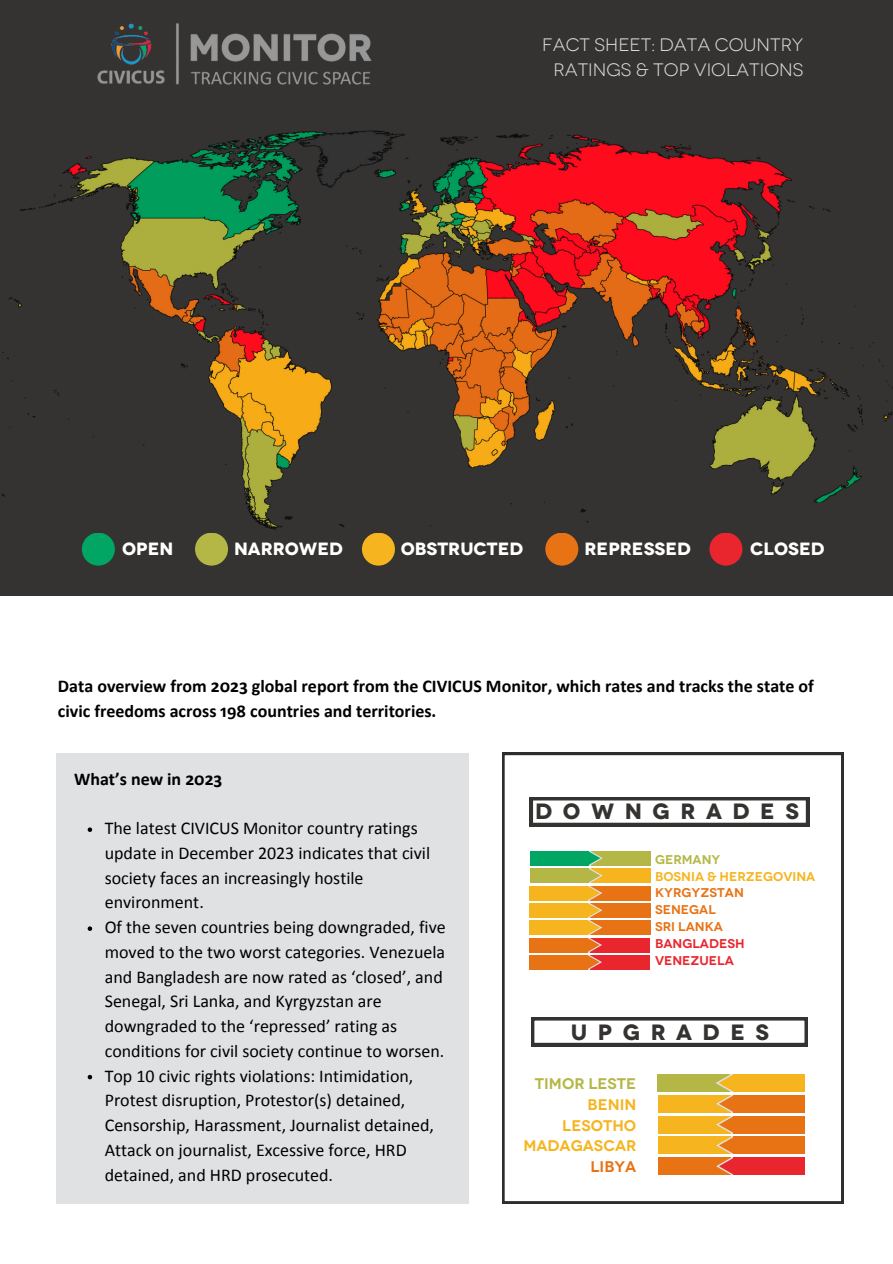
<style>
.page{position:relative;width:893px;height:1264px;background:#fff}
.page>*{position:absolute;margin:0;border:0;box-sizing:border-box;transform-origin:0 0}
.t1{font:700 22.05px "Novecentowide";letter-spacing:.475em;color:#343332}
.t2{font:18px/24.8px "Calibri";color:#000}
.t3{font:700 18px/24.8px "Calibri";color:#000}
.t4{font:18px "Novecentowide";color:#d9d9d9}
.t5{font:700 17.7px "Novecentowide";color:#fff}
.t6{font:600 15.45px "Novecentowide";color:#f6b41f}
.t7{font:600 15.45px "Novecentowide";color:#b4b746}
.t8{font:600 15.45px "Novecentowide";color:#e87315}
.t9{font:600 12.75px "Novecentowide";color:#e87315}
.t10{font:600 12.75px "Novecentowide";color:#e9252d}
.t11{font:600 12.75px "Novecentowide";color:#f6b41f}
.t12{font:600 12.75px "Novecentowide";color:#b4b746}
</style>
<div class="page">
<div style="left:0;top:0;width:892px;height:595px;background:#343332"></div>
<img style="left:97px;top:23px;width:275px;height:62px">
<img style="left:1px;top:130px;width:891px;height:400px">
<svg style="left:502px;top:753px;width:341px;height:450px"></svg>
<svg style="left:529px;top:797px;width:280px;height:29px"></svg>
<svg style="left:531px;top:1017px;width:276px;height:29px"></svg>
<div style="left:57px;top:753px;width:412px;height:450px;background:#e0e1e2"></div>
<svg style="left:88px;top:827px;width:4px;height:5px"></svg>
<svg style="left:88px;top:926px;width:4px;height:4px"></svg>
<svg style="left:88px;top:1074px;width:4px;height:5px"></svg>
<div style="left:664px;top:503px;width:228px;height:34px;background:#343332"></div>
<div style="left:82px;top:532px;width:33px;height:33px;background:#01a664;border-radius:50%"></div>
<div style="left:195px;top:532px;width:33px;height:33px;background:#b4b746;border-radius:50%"></div>
<div style="left:362px;top:532px;width:33px;height:33px;background:#f6b41f;border-radius:50%"></div>
<div style="left:545px;top:532px;width:33px;height:33px;background:#e87315;border-radius:50%"></div>
<div style="left:709px;top:532px;width:33px;height:33px;background:#e9252d;border-radius:50%"></div>
<div style="left:588px;top:851px;width:62px;height:14px;background:#b4b746"></div>
<div style="left:530px;top:851px;width:58px;height:14px;background:#01a664"></div>
<div style="left:588px;top:868px;width:62px;height:14px;background:#f6b41f"></div>
<div style="left:530px;top:868px;width:58px;height:14px;background:#b4b746"></div>
<div style="left:588px;top:886px;width:62px;height:14px;background:#e87315"></div>
<div style="left:529px;top:886px;width:59px;height:14px;background:#f6b41f"></div>
<div style="left:588px;top:903px;width:62px;height:14px;background:#e87315"></div>
<div style="left:529px;top:903px;width:59px;height:14px;background:#f6b41f"></div>
<div style="left:588px;top:920px;width:62px;height:14px;background:#e87315"></div>
<div style="left:529px;top:920px;width:59px;height:14px;background:#f6b41f"></div>
<div style="left:587px;top:937px;width:62px;height:15px;background:#e9252d"></div>
<div style="left:529px;top:937px;width:58px;height:15px;background:#e87315"></div>
<div style="left:587px;top:955px;width:62px;height:14px;background:#e9252d"></div>
<svg style="left:587px;top:851px;width:15px;height:118px"></svg>
<div style="left:529px;top:955px;width:58px;height:14px;background:#e87315"></div>
<div style="left:657px;top:1074px;width:76px;height:17px;background:#b4b746"></div>
<div style="left:733px;top:1074px;width:71px;height:17px;background:#f6b41f"></div>
<div style="left:657px;top:1136px;width:76px;height:18px;background:#f6b41f"></div>
<div style="left:733px;top:1136px;width:71px;height:18px;background:#e87315"></div>
<div style="left:657px;top:1157px;width:76px;height:17px;background:#e87315"></div>
<div style="left:733px;top:1157px;width:71px;height:17px;background:#e9252d"></div>
<div style="left:657px;top:1115px;width:76px;height:18px;background:#f6b41f"></div>
<div style="left:733px;top:1115px;width:71px;height:18px;background:#e87315"></div>
<div style="left:657px;top:1095px;width:76px;height:17px;background:#f6b41f"></div>
<svg style="left:715px;top:1074px;width:19px;height:100px"></svg>
<div style="left:733px;top:1095px;width:71px;height:17px;background:#e87315"></div>
<p class="t4" style="left:542px;top:32px;width:262px">FACT SHEET: DATA COUNTRY</p>
<p class="t4" style="left:553px;top:57px;width:251px">RATINGS &amp; TOP VIOLATIONS</p>
<p class="t5" style="left:122px;top:537px;width:53px">OPEN</p>
<p class="t5" style="left:234px;top:537px;width:110px">NARROWED</p>
<p class="t5" style="left:401px;top:537px;width:124px">OBSTRUCTED</p>
<p class="t5" style="left:584px;top:537px;width:108px">REPRESSED</p>
<p class="t5" style="left:750px;top:537px;width:76px">CLOSED</p>
<p class="t3" style="left:58px;top:673px;width:757px">Data overview from 2023 global report from the CIVICUS Monitor, which rates and tracks the state of civic freedoms across 198 countries and territories.</p>
<p class="t3" style="left:74px;top:766px;width:150px">What’s new in 2023</p>
<p class="t2" style="left:105px;top:817px;width:327px">The latest CIVICUS Monitor country ratings update in December 2023 indicates that civil society faces an increasingly hostile environment.</p>
<p class="t2" style="left:105px;top:916px;width:342px">Of the seven countries being downgraded, five moved to the two worst categories. Venezuela and Bangladesh are now rated as ‘closed’, and Senegal, Sri Lanka, and Kyrgyzstan are downgraded to the ‘repressed’ rating as conditions for civil society continue to worsen.</p>
<p class="t2" style="left:105px;top:1064px;width:331px">Top 10 civic rights violations: Intimidation, Protest disruption, Protestor(s) detained, Censorship, Harassment, Journalist detained, Attack on journalist, Excessive force, HRD detained, and HRD prosecuted.</p>
<p class="t1" style="left:535px;top:796px;width:265px">DOWNGRADES</p>
<p class="t12" style="left:655px;top:850px;width:67px">GERMANY</p>
<p class="t11" style="left:655px;top:867px;width:162px">BOSNIA &amp; HERZEGOVINA</p>
<p class="t9" style="left:655px;top:884px;width:90px">KYRGYZSTAN</p>
<p class="t9" style="left:655px;top:901px;width:62px">SENEGAL</p>
<p class="t9" style="left:655px;top:918px;width:69px">SRI LANKA</p>
<p class="t10" style="left:655px;top:934px;width:91px">BANGLADESH</p>
<p class="t10" style="left:655px;top:951px;width:80px">VENEZUELA</p>
<p class="t1" style="left:570px;top:1016px;width:200px">UPGRADES</p>
<p class="t7" style="left:535px;top:1073px;width:103px">TIMOR LESTE</p>
<p class="t6" style="left:587px;top:1093px;width:50px">BENIN</p>
<p class="t6" style="left:562px;top:1114px;width:75px">LESOTHO</p>
<p class="t6" style="left:523px;top:1134px;width:114px">MADAGASCAR</p>
<p class="t8" style="left:590px;top:1155px;width:47px">LIBYA</p>
</div>
